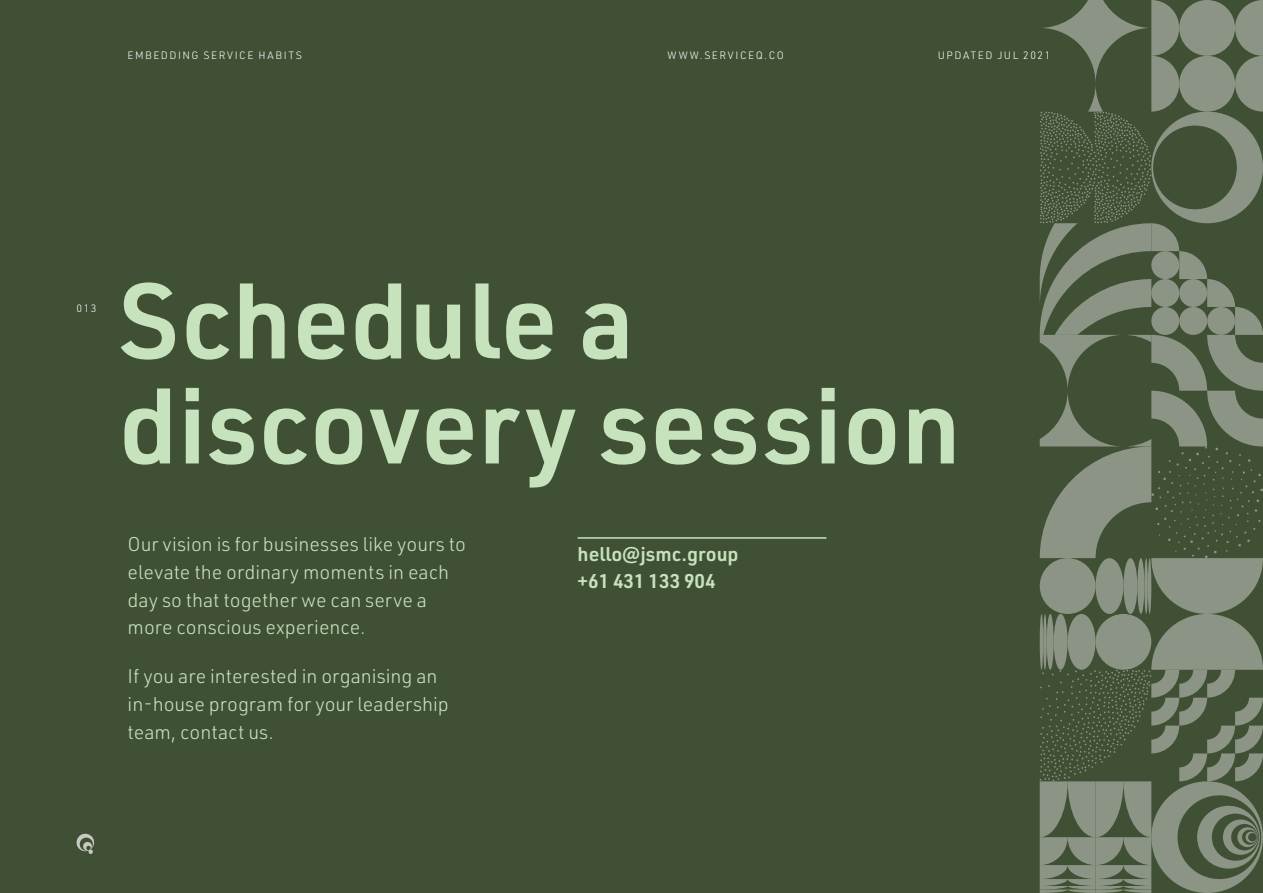
<style>
.page{position:relative;width:1263px;height:893px;background:#405034}
.page>*{position:absolute;margin:0;border:0;box-sizing:border-box;transform-origin:0 0}
.t1{font:600 105px/105px "URWDIN";color:#c6e3bd}
.t2{font:300 19.5px/27.8px "URWDIN";color:#c6e3bd}
.t3{font:600 19.5px/27.8px "URWDIN";color:#c6e3bd}
.t4{font:300 10.5px "URWDIN";letter-spacing:.14em;color:#fff}
</style>
<div class="page">
<svg style="left:1040px;top:0;width:223px;height:893px"></svg>
<svg style="left:76px;top:833px;width:18px;height:21px"></svg>
<hr style="left:578px;top:537px;width:248px;height:2px;background:#c6e3bd">
<p class="t4" style="left:128px;top:49px;width:176px">EMBEDDING SERVICE HABITS</p>
<p class="t4" style="left:668px;top:49px;width:118px">WWW.SERVICEQ.CO</p>
<p class="t4" style="left:938px;top:49px;width:114px">UPDATED JUL 2021</p>
<p class="t4" style="left:77px;top:304px;width:21px">013</p>
<h1 class="t1" style="left:118px;top:280px;width:844px">Schedule a discovery session</h1>
<p class="t2" style="left:128px;top:532px;width:340px">Our vision is for businesses like yours to elevate the ordinary moments in each day so that together we can serve a more conscious experience.</p>
<p class="t2" style="left:128px;top:664px;width:323px">If you are interested in organising an in-house program for your leadership team, contact us.</p>
<p class="t3" style="left:578px;top:542px;width:163px">hello@jsmc.group +61 431 133 904</p>
</div>
